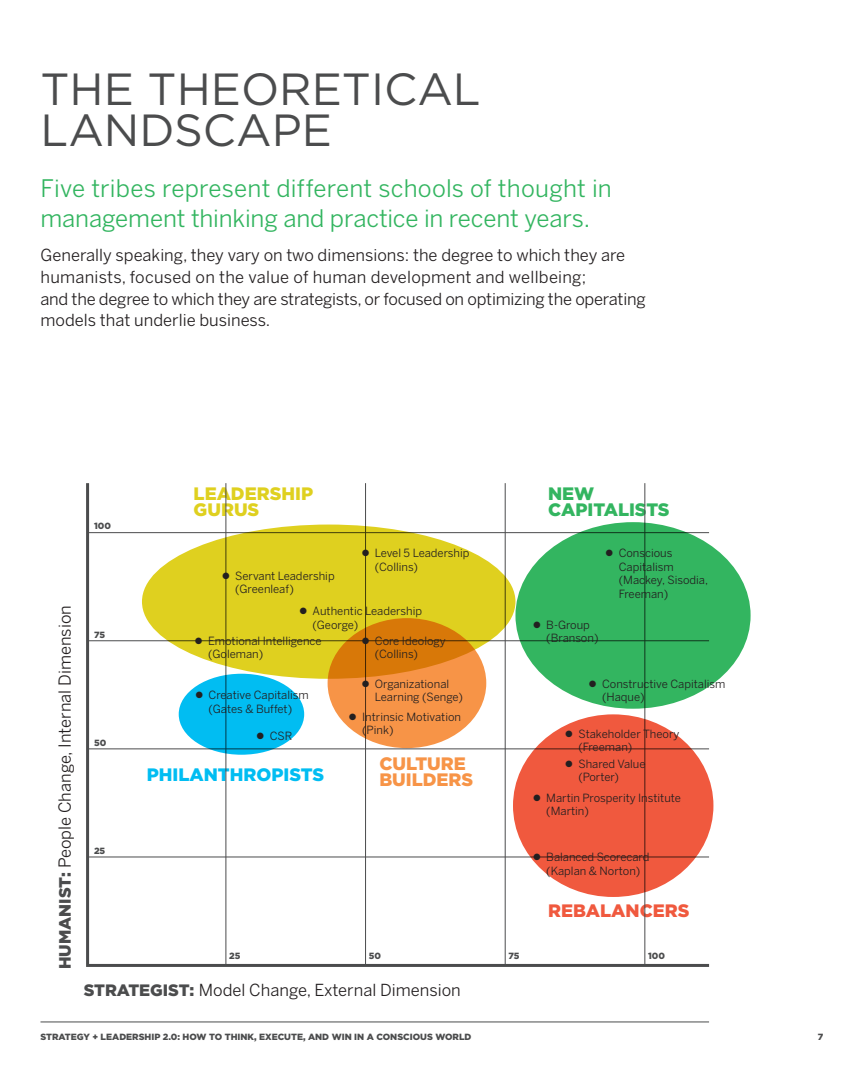
<style>
.page{position:relative;width:864px;height:1080px;background:#fff}
.page>*{position:absolute;margin:0;border:0;box-sizing:border-box;transform-origin:0 0}
.t1{font:45px/40.5px "Gotham";color:#4b4c4d}
.t2{font:24px/30px "Benton Sans";letter-spacing:-.005em;color:#33b560}
.t3{font:900 18px "Gotham";color:#01bdf2}
.t4{font:900 18px/16.5px "Gotham";color:#dfd01f}
.t5{font:900 18px/16.5px "Gotham";color:#f79447}
.t6{font:900 18px/16.5px "Gotham";color:#33b560}
.t7{font:900 18px "Gotham";color:#f0593e}
.t8{font:16.5px/21.8px "Benton Sans";color:#231f20}
.t9{font:11.25px/13.5px "Benton Sans";color:#231f20}
.t10{font:900 9px "Gotham";color:#4b4c4d}
.s1{font-family:"Gotham";font-weight:900;color:#4b4c4d}
</style>
<div class="page">
<hr style="left:40px;top:1022px;width:669px;height:1px;background:#4b4c4d">
<svg style="left:86px;top:483px;width:626px;height:484px"></svg>
<div style="left:515px;top:522px;width:236px;height:187px;background:#33b560;border-radius:50%"></div>
<div style="left:513px;top:714px;width:200px;height:183px;background:#f0593e;border-radius:50%"></div>
<div style="left:179px;top:674px;width:125px;height:81px;background:#01bdf2;border-radius:50%"></div>
<svg style="left:328px;top:618px;width:158px;height:130px;background:#e9882f"></svg>
<h1 class="t1" style="left:40px;top:68px;width:442px">THE THEORETICAL<br>LANDSCAPE</h1>
<h2 class="t2" style="left:40px;top:173px;width:573px">Five tribes represent different schools of thought in management thinking and practice in recent years.</h2>
<p class="t8" style="left:40px;top:244px;width:607px">Generally speaking, they vary on two dimensions: the degree to which they are humanists, focused on the value of human development and wellbeing;<br>and the degree to which they are strategists, or focused on optimizing the operating models that underlie business.</p>
<h3 class="t8" style="left:54px;top:969px;width:365px;rotate:-90deg"><span class="s1">HUMANIST:</span> People Change, Internal Dimension</h3>
<p class="t10" style="left:94px;top:521px;width:18px">100</p>
<p class="t10" style="left:94px;top:629px;width:12px">75</p>
<p class="t10" style="left:94px;top:737px;width:14px">50</p>
<p class="t10" style="left:94px;top:845px;width:13px">25</p>
<h3 class="t4" style="left:194px;top:484px;width:121px">LEADERSHIP<br>GURUS</h3>
<p class="t9" style="left:375px;top:546px;width:96px;text-indent:-14px">● Level 5 Leadership (Collins)</p>
<p class="t9" style="left:235px;top:569px;width:101px;text-indent:-14px">● Servant Leadership (Greenleaf)</p>
<p class="t9" style="left:313px;top:604px;width:111px;text-indent:-13px">● Authentic Leadership (George)</p>
<p class="t9" style="left:208px;top:634px;width:115px;text-indent:-14px">● Emotional Intelligence (Goleman)</p>
<p class="t9" style="left:195px;top:688px;width:115px;text-align:center">● Creative Capitalism (Gates &amp; Buffet)</p>
<p class="t9" style="left:256px;top:729px;width:38px">● CSR</p>
<h3 class="t3" style="left:147px;top:764px;width:178px">PHILANTHROPISTS</h3>
<p class="t9" style="left:375px;top:634px;width:72px;text-indent:-14px">● Core Ideology (Collins)</p>
<p class="t9" style="left:375px;top:677px;width:90px;text-indent:-14px">● Organizational<br>Learning (Senge)</p>
<p class="t9" style="left:362px;top:710px;width:100px;text-indent:-14px">● Intrinsic Motivation (Pink)</p>
<h3 class="t5" style="left:379px;top:755px;width:95px">CULTURE<br>BUILDERS</h3>
<h3 class="t6" style="left:548px;top:484px;width:122px">NEW<br>CAPITALISTS</h3>
<p class="t9" style="left:619px;top:546px;width:91px;text-indent:-14px">● Conscious<br>Capitalism (Mackey, Sisodia,<br>Freeman)</p>
<p class="t9" style="left:546px;top:618px;width:54px;text-indent:-14px">● B-Group (Branson)</p>
<p class="t9" style="left:602px;top:677px;width:125px;text-indent:-14px">● Constructive Capitalism (Haque)</p>
<p class="t9" style="left:578px;top:727px;width:103px;text-indent:-14px">● Stakeholder Theory (Freeman)</p>
<p class="t9" style="left:546px;top:791px;width:136px;text-indent:-14px">● Martin Prosperity Institute (Martin)</p>
<p class="t9" style="left:533px;top:850px;width:118px;text-align:center">● Balanced Scorecard (Kaplan &amp; Norton)</p>
<p class="t9" style="left:578px;top:757px;width:69px;text-indent:-14px">● Shared Value (Porter)</p>
<h3 class="t7" style="left:548px;top:901px;width:39px">REBALA</h3>
<h3 class="t7" style="left:626px;top:901px;width:65px">NCERS</h3>
<p class="t10" style="left:229px;top:950px;width:13px">25</p>
<p class="t10" style="left:369px;top:950px;width:14px">50</p>
<p class="t10" style="left:508px;top:950px;width:12px">75</p>
<p class="t10" style="left:648px;top:950px;width:18px">100</p>
<h3 class="t8" style="left:84px;top:979px;width:379px"><span class="s1">STRATEGIST:</span> Model Change, External Dimension</h3>
<p class="t10" style="left:40px;top:1031px;width:432px">STRATEGY + LEADERSHIP 2.0: HOW TO THINK, EXECUTE, AND WIN IN A CONSCIOUS WORLD</p>
<p class="t10" style="left:818px;top:1031px;width:7px">7</p>
</div>
